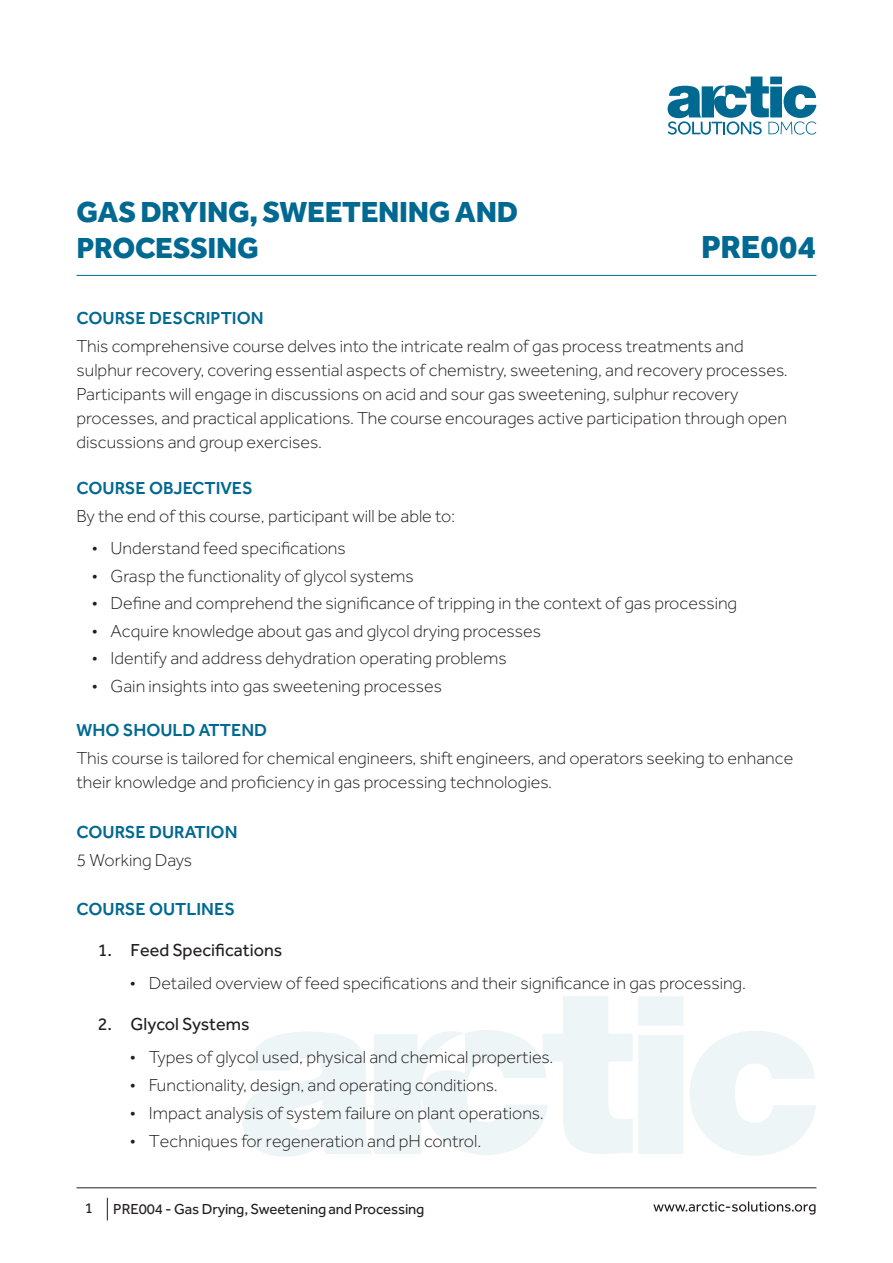
<style>
.page{position:relative;width:893px;height:1263px;background:#fff}
.page>*{position:absolute;margin:0;border:0;box-sizing:border-box;transform-origin:0 0}
.Code_-_Course_Outlin{font:800 33px "Effra";letter-spacing:-.01em;color:#006991}
.Title_-_Course_Outli{font:800 30px/36px "Effra";letter-spacing:-.01em;color:#006991}
.Normal_-_Course_Outl{font:300 18px/24px "Effra";color:#231f20}
.Heading_-_Course_Out{font:500 18px "Effra";color:#006991}
.t1{font:18px "Effra";color:#231f20}
.t2{font:15px "Effra";letter-spacing:-.01em;color:#231f20}
</style>
<div class="page">
<hr style="left:77px;top:1187px;width:739px;height:1px;background:#231f20">
<svg style="left:653px;top:1201px;width:162px;height:13px"></svg>
<svg style="left:107px;top:1198px;width:1px;height:22px"></svg>
<svg style="left:668px;top:77px;width:148px;height:58px"></svg>
<svg style="left:690px;top:1031px;width:126px;height:125px"></svg>
<svg style="left:243px;top:996px;width:440px;height:161px"></svg>
<hr style="left:77px;top:275px;width:739px;height:1px;background:#006991">
<p class="Title_-_Course_Outli" style="left:77px;top:193px;width:443px">GAS DRYING, SWEETENING AND<br>PROCESSING</p>
<p class="Code_-_Course_Outlin" style="left:701px;top:226px;width:117px">PRE004</p>
<p class="Heading_-_Course_Out" style="left:77px;top:307px;width:189px">COURSE DESCRIPTION</p>
<p class="Normal_-_Course_Outl" style="left:77px;top:334px;width:713px">This comprehensive course delves into the intricate realm of gas process treatments and sulphur recovery, covering essential aspects of chemistry, sweetening, and recovery processes.<br>Participants will engage in discussions on acid and sour gas sweetening, sulphur recovery processes, and practical applications. The course encourages active participation through open discussions and group exercises.</p>
<p class="Heading_-_Course_Out" style="left:77px;top:477px;width:178px">COURSE OBJECTIVES</p>
<p class="Normal_-_Course_Outl" style="left:77px;top:504px;width:380px">By the end of this course, participant will be able to:</p>
<p class="Normal_-_Course_Outl" style="left:92px;top:536px;width:256px">• Understand feed specifications</p>
<p class="Normal_-_Course_Outl" style="left:92px;top:564px;width:324px">• Grasp the functionality of glycol systems</p>
<p class="Normal_-_Course_Outl" style="left:92px;top:591px;width:647px">• Define and comprehend the significance of tripping in the context of gas processing</p>
<p class="Normal_-_Course_Outl" style="left:92px;top:619px;width:451px">• Acquire knowledge about gas and glycol drying processes</p>
<p class="Normal_-_Course_Outl" style="left:92px;top:646px;width:416px">• Identify and address dehydration operating problems</p>
<p class="Normal_-_Course_Outl" style="left:92px;top:673px;width:352px">• Gain insights into gas sweetening processes</p>
<p class="Heading_-_Course_Out" style="left:77px;top:719px;width:192px">WHO SHOULD ATTEND</p>
<p class="Normal_-_Course_Outl" style="left:77px;top:746px;width:718px">This course is tailored for chemical engineers, shift engineers, and operators seeking to enhance their knowledge and proficiency in gas processing technologies.</p>
<p class="Heading_-_Course_Out" style="left:77px;top:821px;width:162px">COURSE DURATION</p>
<p class="Normal_-_Course_Outl" style="left:77px;top:848px;width:117px">5 Working Days</p>
<p class="Heading_-_Course_Out" style="left:77px;top:899px;width:160px">COURSE OUTLINES</p>
<p class="t1" style="left:98px;top:940px;width:186px">1. Feed Specifications</p>
<p class="Normal_-_Course_Outl" style="left:130px;top:971px;width:618px">• Detailed overview of feed specifications and their significance in gas processing.</p>
<p class="t1" style="left:98px;top:1013px;width:153px">2. Glycol Systems</p>
<p class="Normal_-_Course_Outl" style="left:130px;top:1044px;width:425px">• Types of glycol used, physical and chemical properties.</p>
<p class="Normal_-_Course_Outl" style="left:130px;top:1073px;width:369px">• Functionality, design, and operating conditions.</p>
<p class="Normal_-_Course_Outl" style="left:130px;top:1101px;width:415px">• Impact analysis of system failure on plant operations.</p>
<p class="Normal_-_Course_Outl" style="left:130px;top:1129px;width:353px">• Techniques for regeneration and pH control.</p>
<p class="t2" style="left:85px;top:1199px;width:10px">1</p>
<p class="t2" style="left:113px;top:1200px;width:313px">PRE004 - Gas Drying, Sweetening and Processing</p>
</div>
